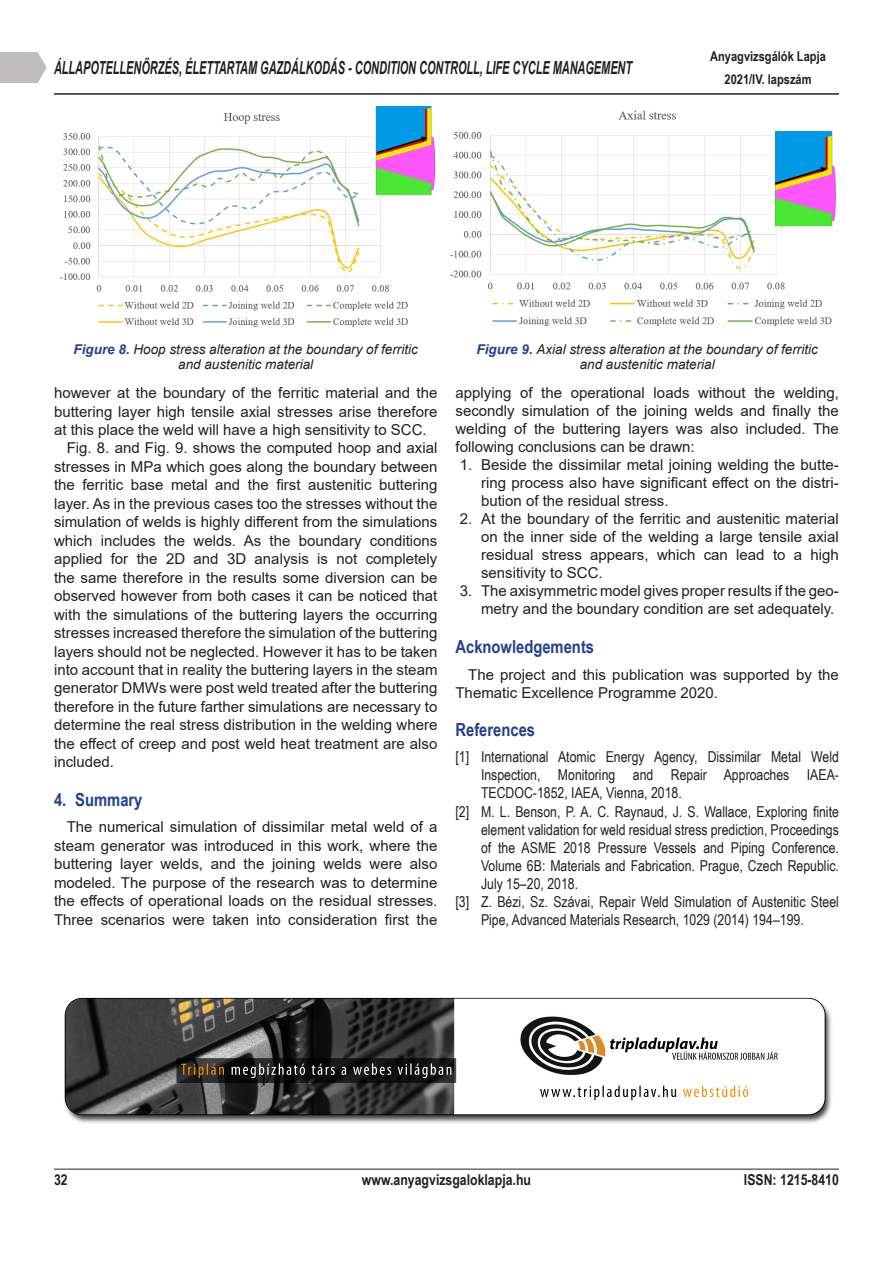
<style>
.page{position:relative;width:893px;height:1263px;background:#fff}
.page>*{position:absolute;margin:0;border:0;box-sizing:border-box;transform-origin:0 0}
.t1{font:italic 700 18px "Arial Narrow";color:#231f20;scale:.74 1}
.AVI_UJ_Címsor1_számo{font:700 18px "Arial Narrow";color:#253f8e}
.AVI_UJ_normal_angol{font:15px/18.5px "Arial";color:#231f20;text-align:justify}
.t2{font:15px/18px "Arial Narrow";color:#231f20;text-align:justify}
.AVI_UJ_normal_magyar{font:15px/18px "Arial";color:#231f20}
.t3{font:700 15px "Arial Narrow";color:#231f20}
.t4{font:italic 13.5px/15px "Arial";color:#231f20;text-align:center}
.t5{font:700 13.5px/22.5px "Arial Narrow";color:#231f20;text-align:center}
.s1{font-weight:700;color:#253f8e}
</style>
<div class="page">
<svg style="left:29px;top:52px;width:18px;height:31px"></svg>
<div style="left:0;top:52px;width:29px;height:31px;background:#bfbdbd"></div>
<hr style="left:54px;top:1169px;width:785px;height:1px;background:#231f20">
<hr style="left:54px;top:94px;width:785px;height:1px;background:#231f20">
<img style="left:60px;top:107px;width:376px;height:220px">
<img style="left:450px;top:110px;width:387px;height:217px">
<img style="left:64px;top:997px;width:768px;height:126px">
<p class="t1" style="left:54px;top:54px;width:783px">ÁLLAPOTELLENŐRZÉS, ÉLETTARTAM GAZDÁLKODÁS - CONDITION CONTROLL, LIFE CYCLE MANAGEMENT</p>
<p class="t5" style="left:710px;top:45px;width:117px">Anyagvizsgálók Lapja<br>2021/IV. lapszám</p>
<p class="t4" style="left:74px;top:342px;width:346px"><span class="s1">Figure 8.</span> Hoop stress alteration at the boundary of ferritic and austenitic material</p>
<p class="t4" style="left:476px;top:342px;width:343px"><span class="s1">Figure 9.</span> Axial stress alteration at the boundary of ferritic and austenitic material</p>
<p class="AVI_UJ_normal_angol" style="left:54px;top:383px;width:385px">however at the boundary of the ferritic material and the buttering layer high tensile axial stresses arise therefore at this place the weld will have a high sensitivity to SCC.</p>
<p class="AVI_UJ_normal_angol" style="left:54px;top:439px;width:385px;text-indent:13px">Fig. 8. and Fig. 9. shows the computed hoop and axial stresses in MPa which goes along the boundary between the ferritic base metal and the first austenitic buttering layer. As in the previous cases too the stresses without the simulation of welds is highly different from the simulations which includes the welds. As the boundary conditions applied for the 2D and 3D analysis is not completely the same therefore in the results some diversion can be observed however from both cases it can be noticed that with the simulations of the buttering layers the occurring stresses increased therefore the simulation of the buttering layers should not be neglected. However it has to be taken into account that in reality the buttering layers in the steam generator DMWs were post weld treated after the buttering therefore in the future farther simulations are necessary to determine the real stress distribution in the welding where the effect of creep and post weld heat treatment are also included.</p>
<p class="AVI_UJ_Címsor1_számo" style="left:54px;top:785px;width:90px">4. Summary</p>
<p class="AVI_UJ_normal_angol" style="left:54px;top:818px;width:385px;text-indent:13px">The numerical simulation of dissimilar metal weld of a steam generator was introduced in this work, where the buttering layer welds, and the joining welds were also modeled. The purpose of the research was to determine the effects of operational loads on the residual stresses.<br>Three scenarios were taken into consideration first the</p>
<p class="AVI_UJ_normal_angol" style="left:455px;top:384px;width:385px;line-height:18px">applying of the operational loads without the welding, secondly simulation of the joining welds and finally the welding of the buttering layers was also included. The following conclusions can be drawn:</p>
<p class="AVI_UJ_normal_angol" style="left:481px;top:456px;width:359px;line-height:18px;text-indent:-21px">1. Beside the dissimilar metal joining welding the butte&shy;ring process also have significant effect on the distri&shy;bution of the residual stress.</p>
<p class="AVI_UJ_normal_angol" style="left:481px;top:510px;width:359px;line-height:18px;text-indent:-21px">2. At the boundary of the ferritic and austenitic material on the inner side of the welding a large tensile axial residual stress appears, which can lead to a high sensitivity to SCC.</p>
<p class="AVI_UJ_normal_angol" style="left:481px;top:582px;width:359px;line-height:18px;text-indent:-21px">3. The axisymmetric model gives proper results if the geo&shy;metry and the boundary condition are set adequately.</p>
<p class="AVI_UJ_Címsor1_számo" style="left:455px;top:633px;width:140px">Acknowledgements</p>
<p class="AVI_UJ_normal_magyar" style="left:455px;top:666px;width:385px;text-indent:13px">The project and this publication was supported by the<br>Thematic Excellence Programme 2020.</p>
<p class="AVI_UJ_Címsor1_számo" style="left:455px;top:716px;width:81px">References</p>
<p class="t2" style="left:481px;top:747px;width:359px;text-indent:-26px">[1] International Atomic Energy Agency, Dissimilar Metal Weld Inspection, Monitoring and Repair Approaches IAEA-TECDOC-1852, IAEA, Vienna, 2018.</p>
<p class="t2" style="left:481px;top:802px;width:359px;text-indent:-26px">[2] M. L. Benson, P. A. C. Raynaud, J. S. Wallace, Exploring finite element validation for weld residual stress prediction, Proceedings of the ASME 2018 Pressure Vessels and Piping Conference.<br>Volume 6B: Materials and Fabrication. Prague, Czech Republic.<br>July 15–20, 2018.</p>
<p class="t2" style="left:481px;top:892px;width:359px;text-indent:-26px">[3] Z. Bézi, Sz. Szávai, Repair Weld Simulation of Austenitic Steel<br>Pipe, Advanced Materials Research, 1029 (2014) 194–199.</p>
<p class="t3" style="left:54px;top:1168px;width:15px">32</p>
<p class="t3" style="left:362px;top:1168px;width:171px">www.anyagvizsgaloklapja.hu</p>
<p class="t3" style="left:744px;top:1168px;width:97px">ISSN: 1215-8410</p>
</div>
